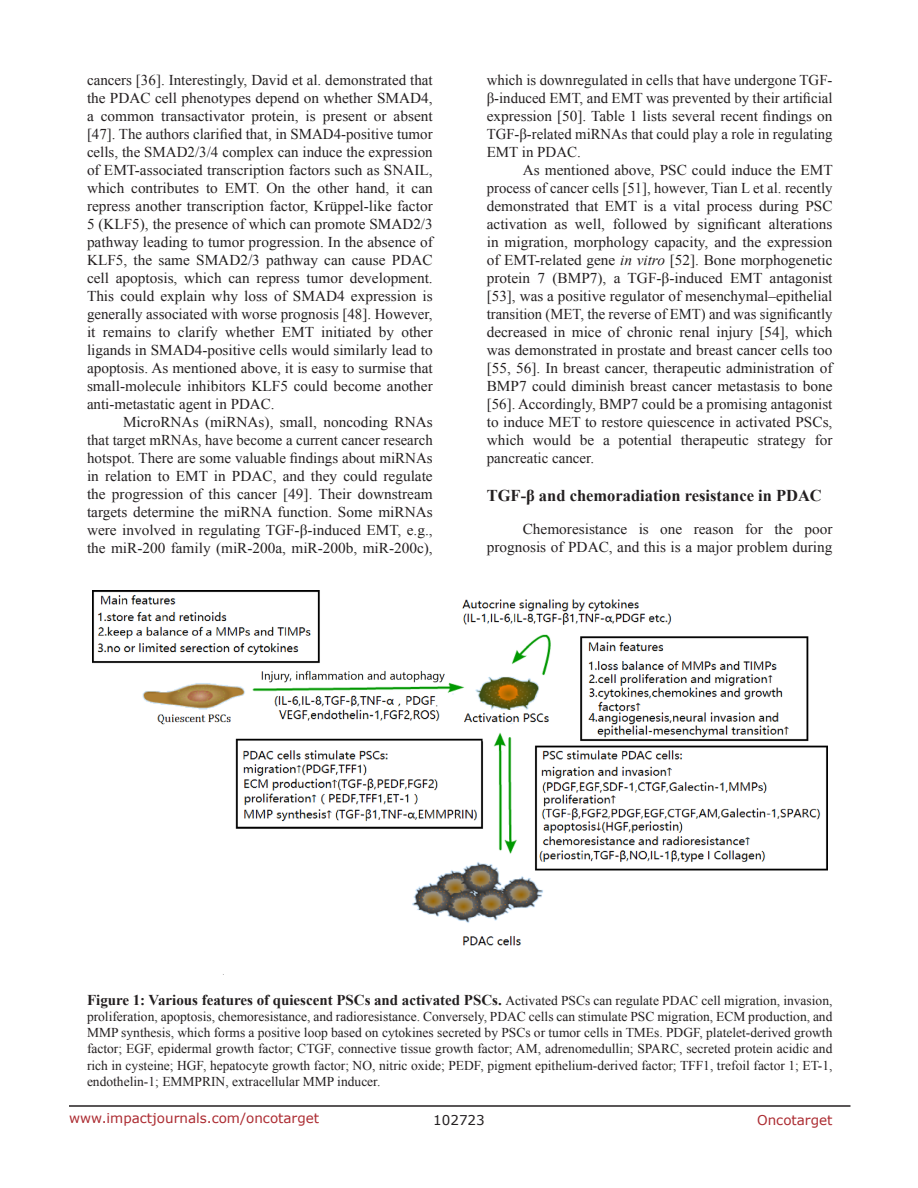
<style>
.page{position:relative;width:918px;height:1188px;background:#fff}
.page>*{position:absolute;margin:0;border:0;box-sizing:border-box;transform-origin:0 0}
.SubHeading_middle{font:700 16.5px "Times New Roman";color:#231f20}
.BodyText{font:15px/18px "Times New Roman";color:#231f20;text-align:justify}
.FigureText{font:700 15px "Times New Roman";color:#231f20}
.FigureText-2{font:13.5px/16.2px "Times New Roman";color:#231f20;text-align:justify}
.t1{font:13.5px "Verdana";color:#ac2b31}
.t2{font:13.5px "Verdana";color:#231f20}
.s1{font-style:italic}
.s2{font-weight:400;font-size:13.5px}
</style>
<div class="page">
<hr style="left:69px;top:1105px;width:781px;height:2px;background:#231f20">
<img style="left:92px;top:590px;width:735px;height:385px">
<p class="BodyText" style="left:87px;top:71px;width:347px">cancers [36]. Interestingly, David et al. demonstrated that the PDAC cell phenotypes depend on whether SMAD4, a common transactivator protein, is present or absent [47]. The authors clarified that, in SMAD4-positive tumor cells, the SMAD2/3/4 complex can induce the expression of EMT-associated transcription factors such as SNAIL, which contributes to EMT. On the other hand, it can repress another transcription factor, Krüppel-like factor 5 (KLF5), the presence of which can promote SMAD2/3 pathway leading to tumor progression. In the absence of KLF5, the same SMAD2/3 pathway can cause PDAC cell apoptosis, which can repress tumor development.<br>This could explain why loss of SMAD4 expression is generally associated with worse prognosis [48]. However, it remains to clarify whether EMT initiated by other ligands in SMAD4-positive cells would similarly lead to apoptosis. As mentioned above, it is easy to surmise that small-molecule inhibitors KLF5 could become another anti-metastatic agent in PDAC.</p>
<p class="BodyText" style="left:87px;top:413px;width:347px;text-indent:36px">MicroRNAs (miRNAs), small, noncoding RNAs that target mRNAs, have become a current cancer research hotspot. There are some valuable findings about miRNAs in relation to EMT in PDAC, and they could regulate the progression of this cancer [49]. Their downstream targets determine the miRNA function. Some miRNAs were involved in regulating TGF-β-induced EMT, e.g., the miR-200 family (miR-200a, miR-200b, miR-200c),</p>
<p class="BodyText" style="left:487px;top:71px;width:347px">which is downregulated in cells that have undergone TGF&shy;β-induced EMT, and EMT was prevented by their artificial expression [50]. Table 1 lists several recent findings on TGF-β-related miRNAs that could play a role in regulating EMT in PDAC.</p>
<p class="BodyText" style="left:487px;top:161px;width:348px;text-indent:36px">As mentioned above, PSC could induce the EMT process of cancer cells [51], however, Tian L et al. recently demonstrated that EMT is a vital process during PSC activation as well, followed by significant alterations in migration, morphology capacity, and the expression of EMT-related gene <span class="s1">in vitro</span> [52]. Bone morphogenetic protein 7 (BMP7), a TGF-β-induced EMT antagonist [53], was a positive regulator of mesenchymal–epithelial transition (MET, the reverse of EMT) and was significantly decreased in mice of chronic renal injury [54], which was demonstrated in prostate and breast cancer cells too [55, 56]. In breast cancer, therapeutic administration of BMP7 could diminish breast cancer metastasis to bone [56]. Accordingly, BMP7 could be a promising antagonist to induce MET to restore quiescence in activated PSCs, which would be a potential therapeutic strategy for pancreatic cancer.</p>
<p class="SubHeading_middle" style="left:487px;top:484px;width:337px">TGF-β and chemoradiation resistance in PDAC</p>
<p class="BodyText" style="left:487px;top:520px;width:347px;text-align:right">Chemoresistance is one reason for the poor prognosis of PDAC, and this is a major problem during</p>
<p class="FigureText" style="left:87px;top:989px;width:747px">Figure 1: Various features of quiescent PSCs and activated PSCs. <span class="s2">Activated PSCs can regulate PDAC cell migration, invasion,</span></p>
<p class="FigureText-2" style="left:87px;top:1008px;width:747px">proliferation, apoptosis, chemoresistance, and radioresistance. Conversely, PDAC cells can stimulate PSC migration, ECM production, and MMP synthesis, which forms a positive loop based on cytokines secreted by PSCs or tumor cells in TMEs. PDGF, platelet-derived growth factor; EGF, epidermal growth factor; CTGF, connective tissue growth factor; AM, adrenomedullin; SPARC, secreted protein acidic and rich in cysteine; HGF, hepatocyte growth factor; NO, nitric oxide; PEDF, pigment epithelium-derived factor; TFF1, trefoil factor 1; ET-1, endothelin-1; EMMPRIN, extracellular MMP inducer.</p>
<p class="t1" style="left:69px;top:1109px;width:252px">www.impactjournals.com/oncotarget</p>
<p class="t2" style="left:433px;top:1111px;width:53px">102723</p>
<p class="t1" style="left:757px;top:1111px;width:77px">Oncotarget</p>
</div>
